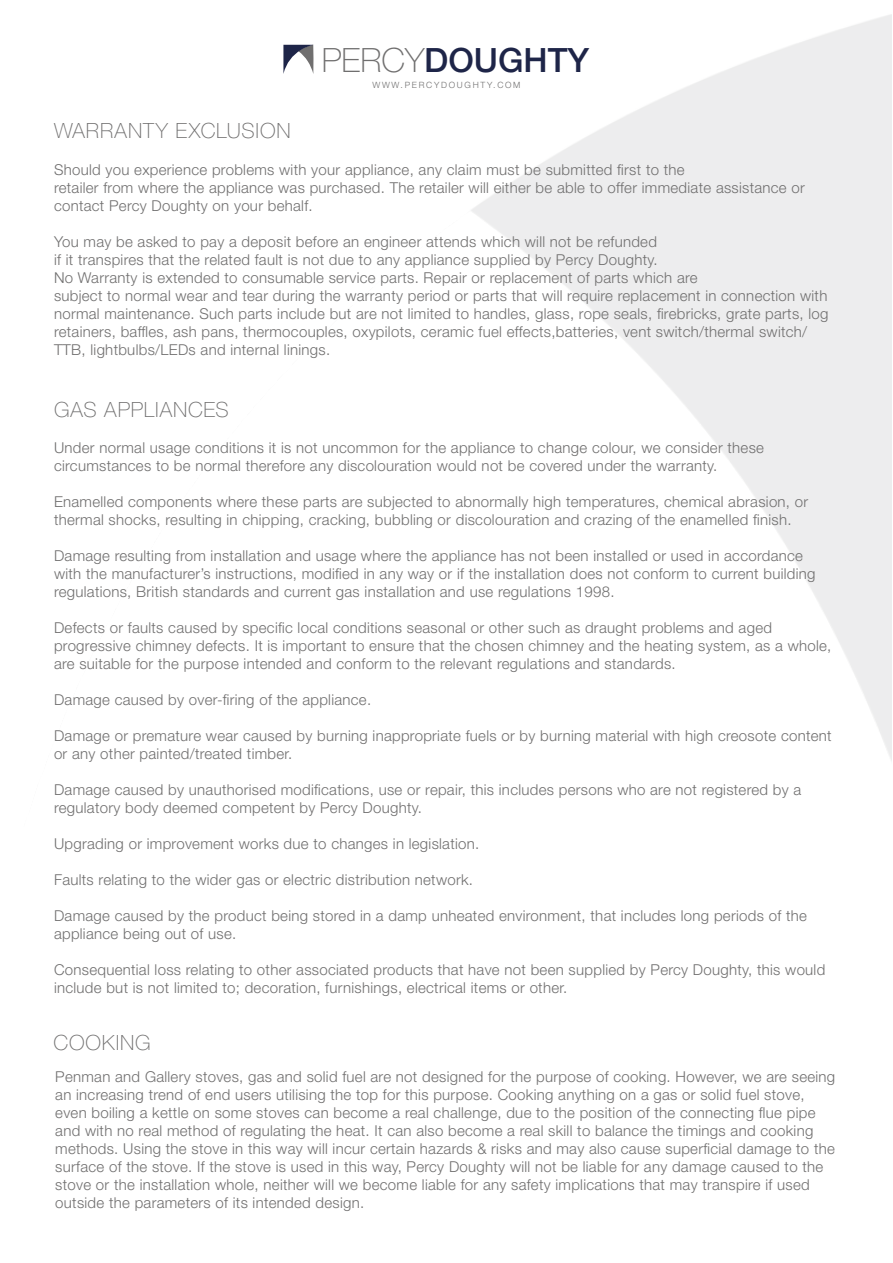
<style>
.page{position:relative;width:893px;height:1263px;background:#fff}
.page>*{position:absolute;margin:0;border:0;box-sizing:border-box;transform-origin:0 0}
.t1{font:500 33.45px "Helvetica Neue LT Std";color:#1e2548}
.t2{font:100 21px "Helvetica Neue LT Std";letter-spacing:.04em;color:#706f6f}
.t3{font:300 15px/18px "Helvetica Neue LT Std";letter-spacing:.02em;color:#706f6f}
.t4{font:300 8.7px "Helvetica Neue LT Std";letter-spacing:.2em;color:#706f6f}
.s1{font-weight:100;color:#706f6f}
</style>
<div class="page">
<svg style="left:283px;top:45px;width:30px;height:29px"></svg>
<h1 class="t1" style="left:322px;top:40px;width:269px"><span class="s1">PERCY</span>DOUGHTY</h1>
<h2 class="t2" style="left:54px;top:119px;width:238px">WARRANTY EXCLUSION</h2>
<p class="t4" style="left:372px;top:80px;width:150px">WWW.PERCYDOUGHTY.COM</p>
<p class="t3" style="left:54px;top:160px;width:752px">Should you experience problems with your appliance, any claim must be submitted first to the<br>retailer from where the appliance was purchased. The retailer will either be able to offer immediate assistance or contact Percy Doughty on your behalf.</p>
<p class="t3" style="left:54px;top:232px;width:776px">You may be asked to pay a deposit before an engineer attends which will not be refunded<br>if it transpires that the related fault is not due to any appliance supplied by Percy Doughty.<br>No Warranty is extended to consumable service parts. Repair or replacement of parts which are<br>subject to normal wear and tear during the warranty period or parts that will require replacement in connection with normal maintenance. Such parts include but are not limited to handles, glass, rope seals, firebricks, grate parts, log retainers, baffles, ash pans, thermocouples, oxypilots, ceramic fuel effects,batteries, vent switch/thermal switch/ TTB, lightbulbs/LEDs and internal linings.</p>
<h2 class="t2" style="left:54px;top:397px;width:176px">GAS APPLIANCES</h2>
<p class="t3" style="left:54px;top:439px;width:711px">Under normal usage conditions it is not uncommon for the appliance to change colour, we consider these circumstances to be normal therefore any discolouration would not be covered under the warranty.</p>
<p class="t3" style="left:54px;top:493px;width:756px">Enamelled components where these parts are subjected to abnormally high temperatures, chemical abrasion, or thermal shocks, resulting in chipping, cracking, bubbling or discolouration and crazing of the enamelled finish.</p>
<p class="t3" style="left:54px;top:547px;width:763px">Damage resulting from installation and usage where the appliance has not been installed or used in accordance with the manufacturer’s instructions, modified in any way or if the installation does not conform to current building regulations, British standards and current gas installation and use regulations 1998.</p>
<p class="t3" style="left:54px;top:619px;width:779px">Defects or faults caused by specific local conditions seasonal or other such as draught problems and aged progressive chimney defects. It is important to ensure that the chosen chimney and the heating system, as a whole, are suitable for the purpose intended and conform to the relevant regulations and standards.</p>
<p class="t3" style="left:54px;top:691px;width:319px">Damage caused by over-firing of the appliance.</p>
<p class="t3" style="left:54px;top:727px;width:779px">Damage or premature wear caused by burning inappropriate fuels or by burning material with high creosote content or any other painted/treated timber.</p>
<p class="t3" style="left:54px;top:781px;width:749px">Damage caused by unauthorised modifications, use or repair, this includes persons who are not registered by a regulatory body deemed competent by Percy Doughty.</p>
<p class="t3" style="left:54px;top:835px;width:427px">Upgrading or improvement works due to changes in legislation.</p>
<p class="t3" style="left:54px;top:871px;width:421px">Faults relating to the wider gas or electric distribution network.</p>
<p class="t3" style="left:54px;top:907px;width:754px">Damage caused by the product being stored in a damp unheated environment, that includes long periods of the appliance being out of use.</p>
<p class="t3" style="left:54px;top:961px;width:773px">Consequential loss relating to other associated products that have not been supplied by Percy Doughty, this would include but is not limited to; decoration, furnishings, electrical items or other.</p>
<h2 class="t2" style="left:53px;top:1031px;width:99px">COOKING</h2>
<p class="t3" style="left:55px;top:1068px;width:781px">Penman and Gallery stoves, gas and solid fuel are not designed for the purpose of cooking. However, we are seeing an increasing trend of end users utilising the top for this purpose. Cooking anything on a gas or solid fuel stove, even boiling a kettle on some stoves can become a real challenge, due to the position of the connecting flue pipe and with no real method of regulating the heat. It can also become a real skill to balance the timings and cooking methods. Using the stove in this way will incur certain hazards &amp; risks and may also cause superficial damage to the surface of the stove. If the stove is used in this way, Percy Doughty will not be liable for any damage caused to the stove or the installation whole, neither will we become liable for any safety implications that may transpire if used outside the parameters of its intended design.</p>
</div>
